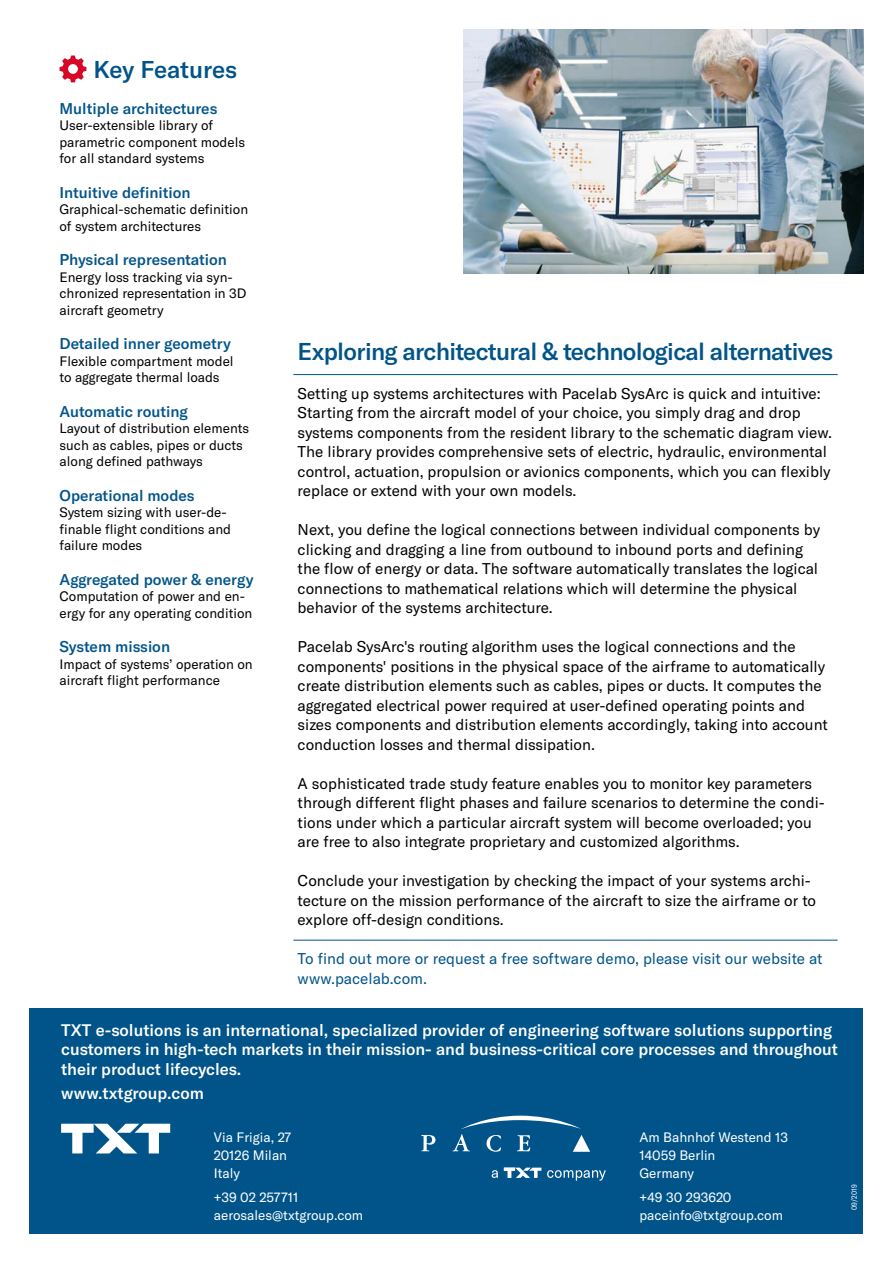
<style>
.page{position:relative;width:893px;height:1263px;background:#fff}
.page>*{position:absolute;margin:0;border:0;box-sizing:border-box;transform-origin:0 0}
.t1{font:500 24px "GT America";letter-spacing:-.03em;color:#005489}
.t2{font:500 24px "GT America";letter-spacing:-.01em;color:#005489}
.t3{font:500 16.5px/19.5px "GT America";color:#fff}
.t4{font:15.3px/19.5px "GT America";color:#000}
.t5{font:500 15.3px "GT America";color:#005489}
.t6{font:15.3px/19.5px "GT America";color:#005489}
.t7{font:13.5px/16.5px "GT America";color:#000}
.t8{font:13.5px/18px "GT America";color:#fff}
.t9{font:condensed 7.5px "GT America";letter-spacing:.025em;color:#fff}
</style>
<div class="page">
<div style="left:30px;top:1008px;width:833px;height:225px;background:#005489"></div>
<svg style="left:61px;top:1124px;width:109px;height:29px"></svg>
<svg style="left:492px;top:1170px;width:6px;height:8px"></svg>
<svg style="left:547px;top:1170px;width:59px;height:11px"></svg>
<svg style="left:421px;top:1135px;width:14px;height:16px"></svg>
<svg style="left:452px;top:1116px;width:138px;height:36px"></svg>
<svg style="left:504px;top:1167px;width:37px;height:11px"></svg>
<img style="left:463px;top:30px;width:400px;height:243px">
<svg style="left:60px;top:56px;width:26px;height:26px"></svg>
<hr style="left:293px;top:374px;width:545px;height:1px;background:#005489">
<hr style="left:293px;top:940px;width:545px;height:1px;background:#005489">
<h1 class="t2" style="left:94px;top:55px;width:145px">Key Features</h1>
<p class="t5" style="left:60px;top:99px;width:159px">Multiple architectures</p>
<p class="t7" style="left:60px;top:117px;width:187px">User-extensible library of parametric component models for all standard systems</p>
<p class="t5" style="left:60px;top:183px;width:133px">Intuitive definition</p>
<p class="t7" style="left:60px;top:201px;width:190px">Graphical-schematic definition of system architectures</p>
<p class="t5" style="left:60px;top:251px;width:169px">Physical representation</p>
<p class="t7" style="left:60px;top:269px;width:189px">Energy loss tracking via syn&shy;chronized representation in 3D aircraft geometry</p>
<p class="t5" style="left:60px;top:335px;width:173px">Detailed inner geometry</p>
<p class="t7" style="left:60px;top:353px;width:176px">Flexible compartment model to aggregate thermal loads</p>
<p class="t5" style="left:60px;top:402px;width:130px">Automatic routing</p>
<p class="t7" style="left:60px;top:420px;width:191px">Layout of distribution elements such as cables, pipes or ducts along defined pathways</p>
<p class="t5" style="left:60px;top:486px;width:137px">Operational modes</p>
<p class="t7" style="left:60px;top:504px;width:173px">System sizing with user-de&shy;finable flight conditions and failure modes</p>
<p class="t5" style="left:60px;top:570px;width:195px">Aggregated power &amp; energy</p>
<p class="t7" style="left:60px;top:588px;width:194px">Computation of power and en&shy;ergy for any operating condition</p>
<p class="t5" style="left:60px;top:638px;width:112px">System mission</p>
<p class="t7" style="left:60px;top:656px;width:195px">Impact of systems’ operation on aircraft flight performance</p>
<h1 class="t1" style="left:298px;top:337px;width:537px">Exploring architectural &amp; technological alternatives</h1>
<p class="t4" style="left:298px;top:384px;width:536px">Setting up systems architectures with Pacelab SysArc is quick and intuitive:<br>Starting from the aircraft model of your choice, you simply drag and drop systems components from the resident library to the schematic diagram view.<br>The library provides comprehensive sets of electric, hydraulic, environmental control, actuation, propulsion or avionics components, which you can flexibly replace or extend with your own models.</p>
<p class="t4" style="left:298px;top:520px;width:524px">Next, you define the logical connections between individual components by clicking and dragging a line from outbound to inbound ports and defining the flow of energy or data. The software automatically translates the logical connections to mathematical relations which will determine the physical behavior of the systems architecture.</p>
<p class="t4" style="left:298px;top:637px;width:532px">Pacelab SysArc's routing algorithm uses the logical connections and the components' positions in the physical space of the airframe to automatically create distribution elements such as cables, pipes or ducts. It computes the aggregated electrical power required at user-defined operating points and sizes components and distribution elements accordingly, taking into account conduction losses and thermal dissipation.</p>
<p class="t4" style="left:298px;top:773px;width:529px">A sophisticated trade study feature enables you to monitor key parameters through different flight phases and failure scenarios to determine the condi&shy;tions under which a particular aircraft system will become overloaded; you are free to also integrate proprietary and customized algorithms.</p>
<p class="t4" style="left:298px;top:871px;width:520px">Conclude your investigation by checking the impact of your systems archi&shy;tecture on the mission performance of the aircraft to size the airframe or to explore off-design conditions.</p>
<p class="t6" style="left:298px;top:949px;width:526px">To find out more or request a free software demo, please visit our website at www.pacelab.com.</p>
<p class="t3" style="left:61px;top:1020px;width:778px">TXT e-solutions is an international, specialized provider of engineering software solutions supporting customers in high-tech markets in their mission- and business-critical core processes and throughout their product lifecycles.</p>
<p class="t3" style="left:61px;top:1083px;width:144px">www.txtgroup.com</p>
<p class="t8" style="left:214px;top:1128px;width:79px">Via Frigia, 27<br>20126 Milan<br>Italy</p>
<p class="t8" style="left:214px;top:1188px;width:151px">+39 02 257711 aerosales@txtgroup.com</p>
<p class="t8" style="left:639px;top:1128px;width:150px">Am Bahnhof Westend 13<br>14059 Berlin<br>Germany</p>
<p class="t8" style="left:639px;top:1188px;width:145px">+49 30 293620 paceinfo@txtgroup.com</p>
<p class="t9" style="left:850px;top:1210px;width:27px;rotate:-90deg">09/2019</p>
</div>
